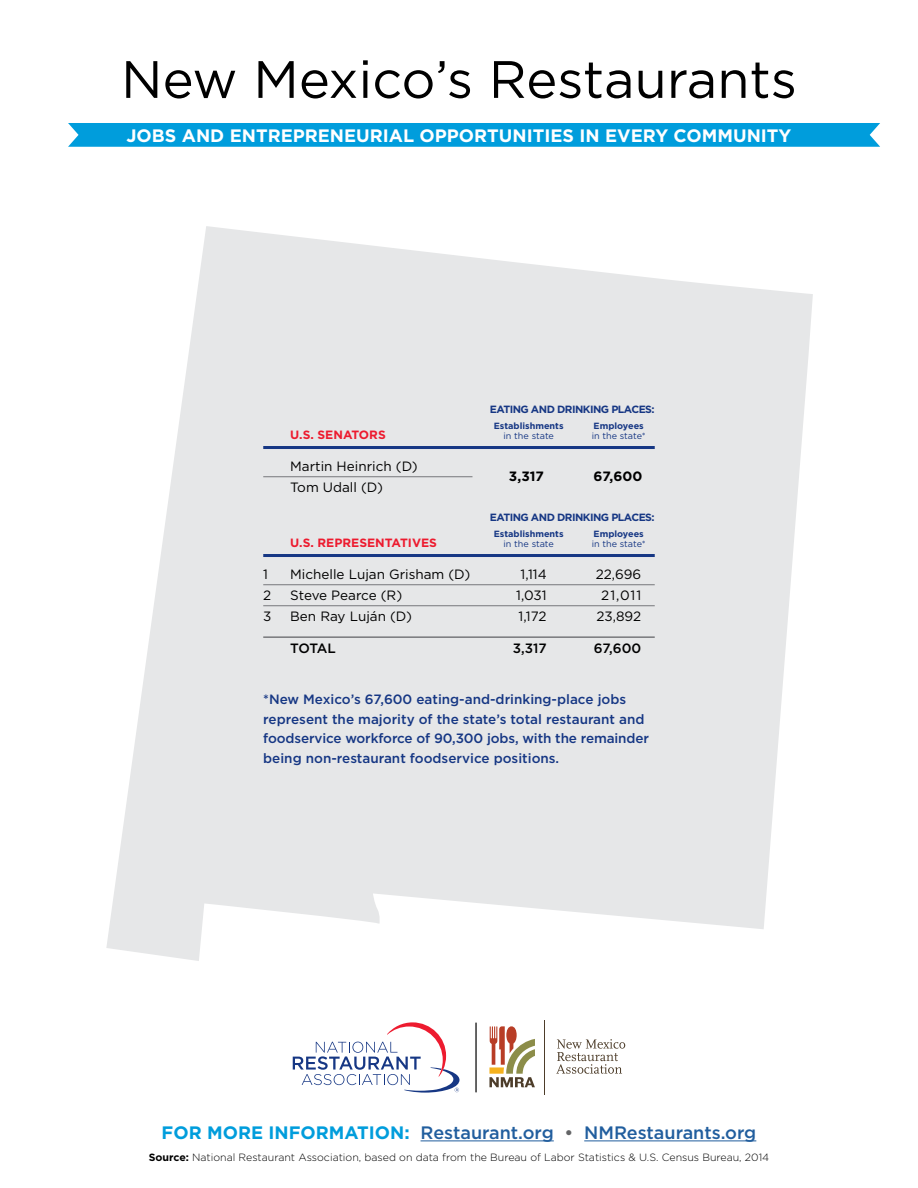
<style>
.page{position:relative;width:918px;height:1188px;background:#fff}
.page>*{position:absolute;margin:0;border:0;box-sizing:border-box;transform-origin:0 0}
.t1{font:52.5px "Gotham";color:#000}
.t2{font:700 18px "Gotham";color:#fff}
.t3{font:500 18px "Gotham";color:#215e9e}
.t4{font:500 13.5px/19.5px "Gotham";color:#163784}
.t5{font:13.5px/21px "Gotham";color:#000}
.t6{font:500 13.5px "Gotham";color:#000}
.t7{font:700 13.5px "Gotham";color:#000}
.t8{font:700 12px "Gotham";color:#ed1b2f}
.t9{font:300 10.5px "Gotham";color:#000}
.t10{font:700 10.5px "Gotham";letter-spacing:-.05em;color:#163784}
.t11{font:700 9px "Gotham";color:#163784}
.t12{font:9px "Gotham";color:#163784}
.s1{font-weight:700;color:#009ddc}
.s2{color:#636466}
.s3{font-weight:700}
</style>
<div class="page">
<div style="left:68px;top:123px;width:812px;height:24px;background:#009ddc"></div>
<svg style="left:106px;top:226px;width:707px;height:735px;fill:#e6e7e8"></svg>
<hr style="left:263px;top:476px;width:209px;height:1px;background:#77787b">
<hr style="left:263px;top:446px;width:392px;height:3px;background:#163784">
<hr style="left:263px;top:584px;width:392px;height:1px;background:#77787b">
<hr style="left:263px;top:605px;width:392px;height:1px;background:#77787b">
<hr style="left:263px;top:636px;width:392px;height:2px;background:#77787b">
<hr style="left:263px;top:554px;width:392px;height:3px;background:#163784">
<svg style="left:293px;top:1022px;width:166px;height:71px"></svg>
<hr style="left:475px;top:1023px;width:2px;height:69px;background:#000">
<hr style="left:421px;top:1141px;width:133px;height:1px;background:#215e9e">
<hr style="left:584px;top:1141px;width:172px;height:1px;background:#215e9e">
<svg style="left:489px;top:1026px;width:46px;height:61px"></svg>
<svg style="left:556px;top:1039px;width:69px;height:35px"></svg>
<hr style="left:544px;top:1020px;width:1px;height:75px;background:#4d3d2a">
<h1 class="t1" style="left:121px;top:50px;width:677px">New Mexico’s Restaurants</h1>
<h2 class="t2" style="left:126px;top:125px;width:667px">JOBS AND ENTREPRENEURIAL OPPORTUNITIES IN EVERY COMMUNITY</h2>
<p class="t10" style="left:490px;top:403px;width:166px">EATING AND DRINKING PLACES:</p>
<p class="t11" style="left:494px;top:420px;width:71px">Establishments</p>
<p class="t11" style="left:594px;top:420px;width:52px">Employees</p>
<p class="t8" style="left:290px;top:428px;width:97px">U.S. SENATORS</p>
<p class="t12" style="left:504px;top:431px;width:52px">in the state</p>
<p class="t12" style="left:592px;top:431px;width:56px">in the state*</p>
<p class="t5" style="left:290px;top:455px;width:129px">Martin Heinrich (D)<br>Tom Udall (D)</p>
<p class="t7" style="left:509px;top:469px;width:37px">3,317</p>
<p class="t7" style="left:594px;top:469px;width:50px">67,600</p>
<p class="t10" style="left:490px;top:511px;width:166px">EATING AND DRINKING PLACES:</p>
<p class="t11" style="left:494px;top:528px;width:71px">Establishments</p>
<p class="t11" style="left:594px;top:528px;width:52px">Employees</p>
<p class="t8" style="left:290px;top:536px;width:148px">U.S. REPRESENTATIVES</p>
<p class="t12" style="left:504px;top:539px;width:52px">in the state</p>
<p class="t12" style="left:592px;top:539px;width:56px">in the state*</p>
<p class="t5" style="left:263px;top:563px;width:6px">1</p>
<p class="t5" style="left:290px;top:563px;width:182px">Michelle Lujan Grisham (D)</p>
<p class="t5" style="left:521px;top:563px;width:28px">1,114</p>
<p class="t5" style="left:596px;top:563px;width:47px">22,696</p>
<p class="t5" style="left:263px;top:584px;width:10px">2</p>
<p class="t5" style="left:290px;top:584px;width:114px">Steve Pearce (R)</p>
<p class="t5" style="left:516px;top:584px;width:32px">1,031</p>
<p class="t5" style="left:601px;top:584px;width:41px">21,011</p>
<p class="t5" style="left:263px;top:605px;width:10px">3</p>
<p class="t5" style="left:290px;top:605px;width:123px">Ben Ray Luján (D)</p>
<p class="t5" style="left:519px;top:605px;width:30px">1,172</p>
<p class="t5" style="left:596px;top:605px;width:46px">23,892</p>
<p class="t6" style="left:290px;top:640px;width:47px">TOTAL</p>
<p class="t6" style="left:513px;top:640px;width:35px">3,317</p>
<p class="t6" style="left:594px;top:640px;width:49px">67,600</p>
<p class="t4" style="left:263px;top:690px;width:387px">*New Mexico’s 67,600 eating-and-drinking-place jobs represent the majority of the state’s total restaurant and foodservice workforce of 90,300 jobs, with the remainder being non-restaurant foodservice positions.</p>
<h2 class="t3" style="left:162px;top:1122px;width:596px"><span class="s1">FOR MORE INFORMATION:</span> Restaurant.org <span class="s2">•</span> NMRestaurants.org</h2>
<p class="t9" style="left:149px;top:1152px;width:622px"><span class="s3">Source:</span> National Restaurant Association, based on data from the Bureau of Labor Statistics &amp; U.S. Census Bureau, 2014</p>
</div>
